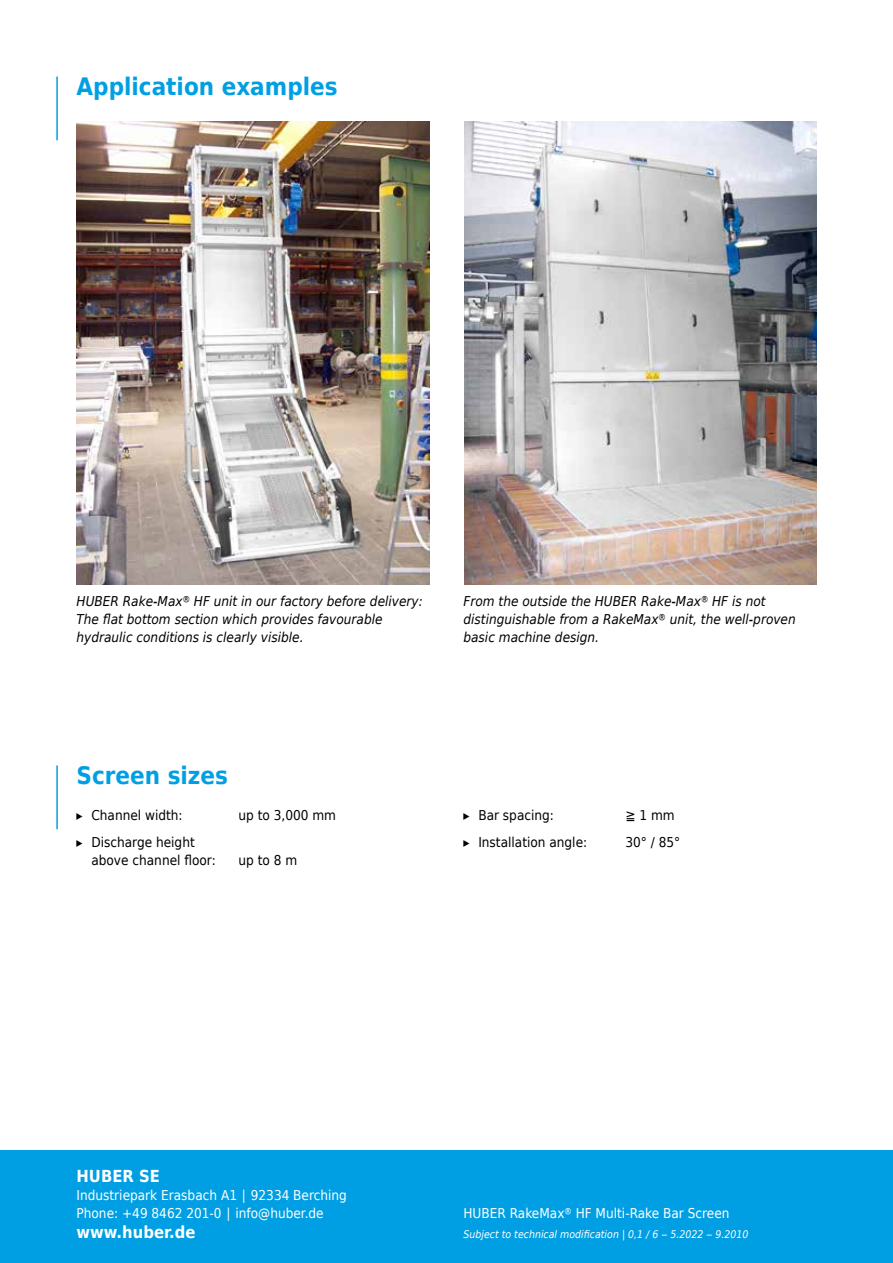
<style>
.page{position:relative;width:893px;height:1263px;background:#fff}
.page>*{position:absolute;margin:0;border:0;box-sizing:border-box;transform-origin:0 0}
.t1{font:700 24px "Huber Tec";color:#009fe3}
.t2{font:700 16.5px "Huber Tec";color:#fff}
.t3{font:italic 13.5px/18px "Huber Tec";color:#000}
.t4{font:13.5px/18px "Huber Tec";color:#000}
.t5{font:13.5px/18px "Huber Tec";color:#fff}
.t6{font:italic 10.5px "Huber Tec";color:#fff}
</style>
<div class="page">
<div style="left:0;top:1151px;width:893px;height:112px;background:#009fe3"></div>
<hr style="left:56px;top:77px;width:2px;height:63px;background:#009fe3">
<img style="left:77px;top:121px;width:352px;height:464px">
<img style="left:465px;top:122px;width:351px;height:462px">
<hr style="left:56px;top:765px;width:2px;height:64px;background:#009fe3">
<h1 class="t1" style="left:77px;top:67px;width:263px">Application examples</h1>
<p class="t3" style="left:77px;top:592px;width:348px">HUBER Rake-Max® HF unit in our factory before delivery:<br>The flat bottom section which provides favourable hydraulic conditions is clearly visible.</p>
<p class="t3" style="left:463px;top:592px;width:334px">From the outside the HUBER Rake-Max® HF is not distinguishable from a RakeMax® unit, the well-proven basic machine design.</p>
<h1 class="t1" style="left:77px;top:755px;width:153px">Screen sizes</h1>
<p class="t4" style="left:77px;top:806px;width:108px">▸ Channel width:</p>
<p class="t4" style="left:239px;top:806px;width:99px">up to 3,000 mm</p>
<p class="t4" style="left:91px;top:832px;width:126px;text-indent:-15px">▸ Discharge height above channel floor:</p>
<p class="t4" style="left:239px;top:850px;width:60px">upto8m</p>
<p class="t4" style="left:463px;top:806px;width:92px">▸ Bar spacing:</p>
<p class="t4" style="left:625px;top:806px;width:51px">≧1mm</p>
<p class="t4" style="left:463px;top:832px;width:125px">▸ Installation angle:</p>
<p class="t4" style="left:625px;top:832px;width:56px">30° / 85°</p>
<p class="t2" style="left:77px;top:1162px;width:85px">HUBER SE</p>
<p class="t5" style="left:77px;top:1185px;width:272px">Industriepark Erasbach A1 ∣ 92334 Berching<br>Phone: +49 8462 201-0 ∣ info@huber.de</p>
<p class="t2" style="left:77px;top:1218px;width:120px">www.huber.de</p>
<p class="t5" style="left:463px;top:1203px;width:268px">HUBER RakeMax® HF Multi-Rake Bar Screen</p>
<p class="t6" style="left:463px;top:1226px;width:286px">Subject to technical modification | 0,1 / 6 – 5.2022 – 9.2010</p>
</div>
